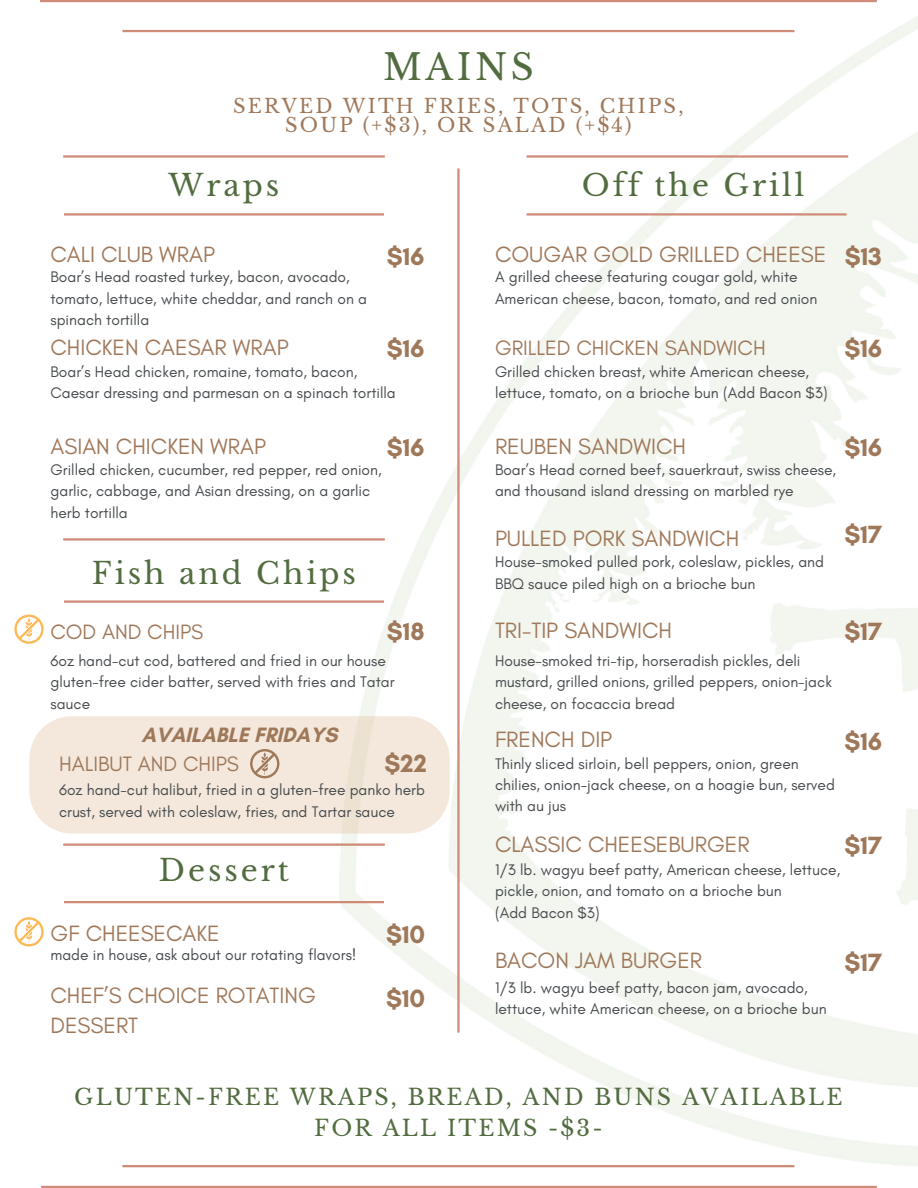
<style>
.page{position:relative;width:918px;height:1188px;background:#fff}
.page>*{position:absolute;margin:0;border:0;box-sizing:border-box;transform-origin:0 0}
.t1{font:35.7px "Libre Baskerville";letter-spacing:.1em;color:#526c3f}
.t2{font:29.7px "Libre Baskerville";letter-spacing:.1em;color:#526c3f}
.t3{font:700 25.35px "Glacial Indifference";color:#9f785a}
.t4{font:22.5px/30.8px "Glacial Indifference";color:#9f785a}
.t5{font:22.2px/30.3px "Libre Baskerville";letter-spacing:.1em;color:#526c3f;text-align:center}
.t6{font:21.15px "Glacial Indifference";color:#9f785a}
.t7{font:700 21.15px "Glacial Indifference";color:#9f785a}
.t8{font:19.35px/19.2px "Libre Baskerville";letter-spacing:.115em;color:#9f785a;text-align:center}
.t9{font:15.6px/21.3px "Glacial Indifference";color:#474b4e}
</style>
<div class="page">
<hr style="left:40px;top:0;width:837px;height:2px;background:#cf8b77">
<hr style="left:41px;top:1186px;width:836px;height:2px;background:#cf8b77">
<hr style="left:122px;top:30px;width:672px;height:2px;background:#cf8b77">
<hr style="left:64px;top:213px;width:320px;height:3px;background:#cf8b77">
<hr style="left:63px;top:155px;width:322px;height:3px;background:#cf8b77">
<hr style="left:64px;top:600px;width:320px;height:3px;background:#cf8b77">
<hr style="left:63px;top:538px;width:322px;height:3px;background:#cf8b77">
<hr style="left:457px;top:168px;width:3px;height:865px;background:#cf8b77">
<hr style="left:64px;top:901px;width:320px;height:2px;background:#cf8b77">
<hr style="left:63px;top:844px;width:322px;height:2px;background:#cf8b77">
<hr style="left:527px;top:213px;width:320px;height:3px;background:#cf8b77">
<hr style="left:527px;top:155px;width:321px;height:3px;background:#cf8b77">
<hr style="left:122px;top:1165px;width:672px;height:2px;background:#cf8b77">
<svg style="left:29px;top:716px;width:421px;height:118px;background:#f3e8dc"></svg>
<svg style="left:14px;top:615px;width:30px;height:29px"></svg>
<svg style="left:250px;top:749px;width:29px;height:29px"></svg>
<svg style="left:14px;top:917px;width:30px;height:29px"></svg>
<p class="t1" style="left:383px;top:45px;width:152px">MAINS</p>
<h3 class="t8" style="left:233px;top:96px;width:452px">SERVED WITH FRIES, TOTS, CHIPS,<br>SOUP (+$3), OR SALAD (+$4)</h3>
<h3 class="t2" style="left:169px;top:167px;width:112px">Wraps</h3>
<h5 class="t2" style="left:582px;top:167px;width:224px">Off the Grill</h5>
<h3 class="t4" style="left:50px;top:239px;width:166px">CALI CLUB WRAP</h3>
<h3 class="t9" style="left:50px;top:266px;width:318px">Boar’s Head roasted turkey, bacon, avocado, tomato, lettuce, white cheddar, and ranch on a spinach tortilla</h3>
<h3 class="t3" style="left:387px;top:241px;width:39px">$16</h3>
<h2 class="t3" style="left:387px;top:333px;width:39px">$16</h2>
<h3 class="t4" style="left:50px;top:332px;width:240px">CHICKEN CAESAR WRAP</h3>
<h3 class="t9" style="left:50px;top:361px;width:347px">Boar’s Head chicken, romaine, tomato, bacon,<br>Caesar dressing and parmesan on a spinach tortilla</h3>
<h5 class="t3" style="left:387px;top:432px;width:39px">$16</h5>
<h6 class="t4" style="left:50px;top:431px;width:217px">ASIAN CHICKEN WRAP</h6>
<h2 class="t9" style="left:50px;top:459px;width:333px">Grilled chicken, cucumber, red pepper, red onion, garlic, cabbage, and Asian dressing, on a garlic herb tortilla</h2>
<h3 class="t2" style="left:92px;top:555px;width:266px">Fish and Chips</h3>
<p class="t3" style="left:387px;top:616px;width:39px">$18</p>
<h3 class="t6" style="left:50px;top:619px;width:154px">COD AND CHIPS</h3>
<h5 class="t9" style="left:50px;top:650px;width:346px">6oz hand-cut cod, battered and fried in our house gluten-free cider batter, served with fries and Tatar sauce</h5>
<h5 class="t7" style="left:142px;top:722px;width:197px">AVAILABLE FRIDAYS</h5>
<p class="t3" style="left:385px;top:748px;width:44px">$22</p>
<h5 class="t6" style="left:59px;top:750px;width:182px">HALIBUT AND CHIPS</h5>
<h3 class="t9" style="left:59px;top:779px;width:367px">6oz hand-cut halibut, fried in a gluten-free panko herb crust, served with coleslaw, fries, and Tartar sauce</h3>
<p class="t4" style="left:495px;top:239px;width:333px">COUGAR GOLD GRILLED CHEESE</p>
<p class="t9" style="left:495px;top:266px;width:324px">A grilled cheese featuring cougar gold, white<br>American cheese, bacon, tomato, and red onion</p>
<h3 class="t6" style="left:495px;top:335px;width:272px">GRILLED CHICKEN SANDWICH</h3>
<p class="t9" style="left:495px;top:361px;width:334px">Grilled chicken breast, white American cheese, lettuce, tomato, on a brioche bun (Add Bacon $3)</p>
<h5 class="t3" style="left:845px;top:241px;width:39px">$13</h5>
<h1 class="t3" style="left:844px;top:333px;width:39px">$16</h1>
<h3 class="t4" style="left:495px;top:431px;width:193px">REUBEN SANDWICH</h3>
<p class="t9" style="left:495px;top:459px;width:343px">Boar’s Head corned beef, sauerkraut, swiss cheese, and thousand island dressing on marbled rye</p>
<h3 class="t4" style="left:495px;top:523px;width:246px">PULLED PORK SANDWICH</h3>
<p class="t9" style="left:495px;top:551px;width:331px">House-smoked pulled pork, coleslaw, pickles, and<br>BBQ sauce piled high on a brioche bun</p>
<h5 class="t3" style="left:844px;top:432px;width:39px">$16</h5>
<h5 class="t3" style="left:845px;top:519px;width:39px">$17</h5>
<h3 class="t4" style="left:495px;top:615px;width:179px">TRI-TIP SANDWICH</h3>
<p class="t9" style="left:495px;top:650px;width:338px">House-smoked tri-tip, horseradish pickles, deli mustard, grilled onions, grilled peppers, onion-jack cheese, on focaccia bread</p>
<p class="t4" style="left:495px;top:724px;width:119px">FRENCH DIP</p>
<h5 class="t9" style="left:495px;top:752px;width:341px">Thinly sliced sirloin, bell peppers, onion, green chilies, onion-jack cheese, on a hoagie bun, served with au jus</h5>
<h3 class="t3" style="left:845px;top:616px;width:39px">$17</h3>
<p class="t3" style="left:844px;top:725px;width:39px">$16</p>
<h5 class="t2" style="left:159px;top:853px;width:132px">Dessert</h5>
<h5 class="t4" style="left:50px;top:918px;width:171px">GF CHEESECAKE</h5>
<p class="t3" style="left:386px;top:919px;width:41px">$10</p>
<h5 class="t9" style="left:50px;top:944px;width:308px">made in house, ask about our rotating flavors!</h5>
<h2 class="t4" style="left:50px;top:979px;width:267px">CHEF’S CHOICE ROTATING<br>DESSERT</h2>
<p class="t3" style="left:386px;top:983px;width:41px">$10</p>
<p class="t3" style="left:845px;top:830px;width:39px">$17</p>
<h2 class="t4" style="left:495px;top:829px;width:256px">CLASSIC CHEESEBURGER</h2>
<p class="t9" style="left:495px;top:859px;width:347px">1/3 lb. wagyu beef patty, American cheese, lettuce, pickle, onion, and tomato on a brioche bun</p>
<h5 class="t9" style="left:495px;top:902px;width:106px">(Add Bacon $3)</h5>
<h4 class="t4" style="left:495px;top:945px;width:209px">BACON JAM BURGER</h4>
<p class="t9" style="left:495px;top:977px;width:333px">1/3 lb. wagyu beef patty, bacon jam, avocado, lettuce, white American cheese, on a brioche bun</p>
<h5 class="t3" style="left:845px;top:946px;width:39px">$17</h5>
<p class="t5" style="left:74px;top:1082px;width:770px">GLUTEN-FREE WRAPS, BREAD, AND BUNS AVAILABLE<br>FOR ALL ITEMS -$3-</p>
</div>
